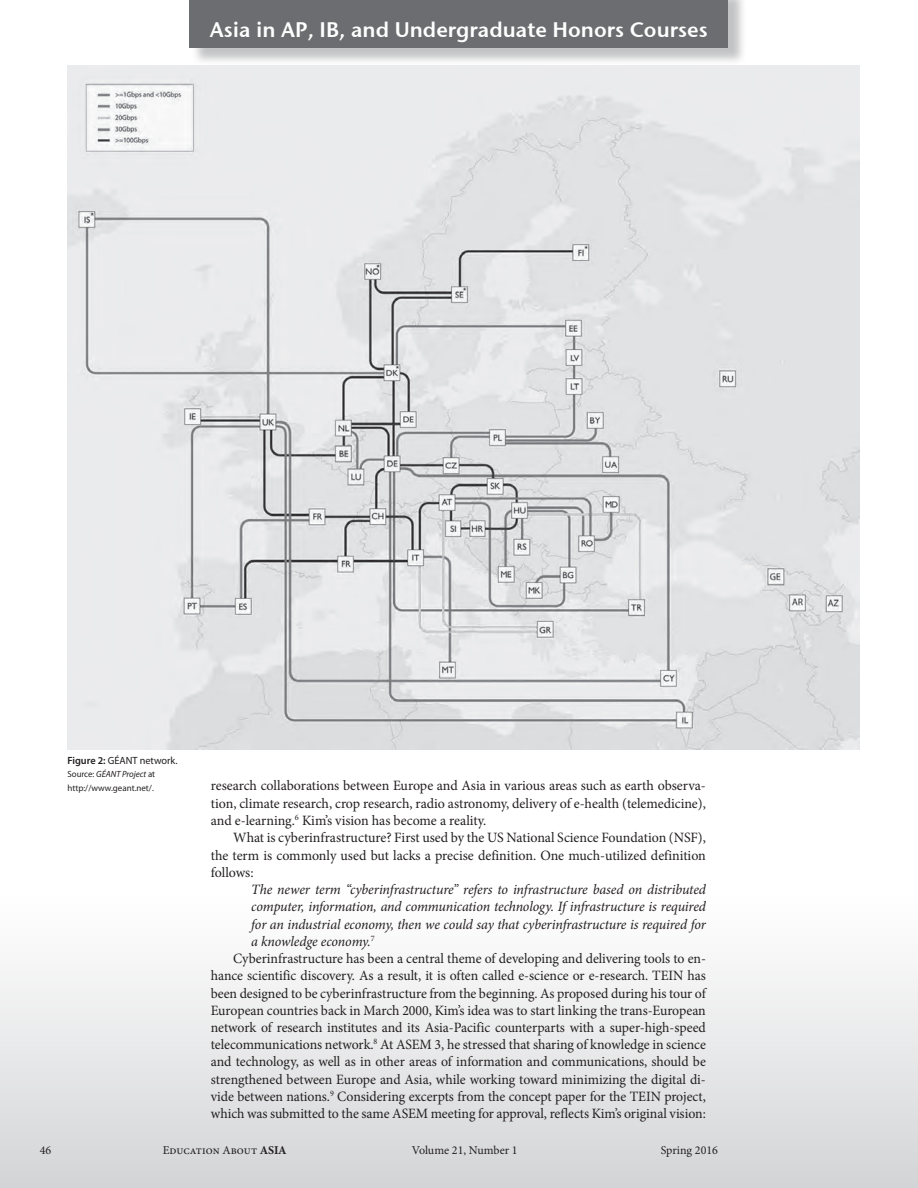
<style>
.page{position:relative;width:918px;height:1188px;background:#fff}
.page>*{position:absolute;margin:0;border:0;box-sizing:border-box;transform-origin:0 0}
.t1{font:21px "Stone Sans Sem ITCTT Semi";color:#fff}
.Body{font:14.25px/17.2px "Minion Pro";color:#231f20;text-align:justify}
.Quote_in_text{font:italic 14.25px/17.2px "Minion Pro";letter-spacing:-.01em;color:#231f20;text-align:justify}
.t2{font:12px "Minion Pro";color:#231f20}
.Captions{font:10.5px "Myriad Pro";color:#231f20}
.Captions-2{font:9px/13.5px "Myriad Pro";color:#231f20}
.s1{font-weight:600}
.s2{font-style:italic}
.s3{font-weight:700}
</style>
<div class="page">
<div style="left:192px;top:0;width:555px;height:66px;background:#808285;opacity:.48"></div>
<div style="left:189px;top:0;width:539px;height:48px;background:#6c6d70"></div>
<div style="left:0;top:792px;width:918px;height:396px;background:linear-gradient(to bottom,#fff,#d7d8d9)"></div>
<img style="left:68px;top:65px;width:792px;height:685px">
<h1 class="t1" style="left:210px;top:12px;width:499px">Asia in AP, IB, and Undergraduate Honors Courses</h1>
<p class="Captions" style="left:68px;top:754px;width:112px"><span class="s1">Figure 2:</span> GÉANT network.</p>
<p class="Captions-2" style="left:68px;top:767px;width:89px">Source: <span class="s2">GÉANT Project</span> at http://www.geant.net/.</p>
<p class="Body" style="left:211px;top:777px;width:497px">research collaborations between Europe and Asia in various areas such as earth observa&shy;tion, climate research, crop research, radio astronomy, delivery of e-health (telemedicine), and e-learning.<sup>6</sup> Kim’s vision has become a reality.</p>
<p class="Body" style="left:211px;top:829px;width:497px;text-indent:22px">What is cyberinfrastructure? First used by the US National Science Foundation (NSF), the term is commonly used but lacks a precise definition. One much-utilized definition follows:</p>
<p class="Quote_in_text" style="left:251px;top:881px;width:456px">The newer term “cyberinfrastructure” refers to infrastructure based on distributed computer, information, and communication technology. If infrastructure is required for an industrial economy, then we could say that cyberinfrastructure is required for a knowledge economy.<sup>7</sup></p>
<p class="Body" style="left:211px;top:950px;width:497px;text-indent:23px">Cyberinfrastructure has been a central theme of developing and delivering tools to en&shy;hance scientific discovery. As a result, it is often called e-science or e-research. TEIN has been designed to be cyberinfrastructure from the beginning. As proposed during his tour of European countries back in March 2000, Kim’s idea was to start linking the trans-European network of research institutes and its Asia-Pacific counterparts with a super-high-speed telecommunications network.<sup>8</sup> At ASEM 3, he stressed that sharing of knowledge in science and technology, as well as in other areas of information and communications, should be strengthened between Europe and Asia, while working toward minimizing the digital di&shy;vide between nations.<sup>9</sup> Considering excerpts from the concept paper for the TEIN project, which was submitted to the same ASEM meeting for approval, reflects Kim’s original vision:</p>
<p class="t2" style="left:40px;top:1142px;width:13px">46</p>
<p class="t2" style="left:163px;top:1142px;width:125px">Education About <span class="s3">ASIA</span></p>
<p class="t2" style="left:412px;top:1142px;width:107px">Volume 21, Number 1</p>
<p class="t2" style="left:661px;top:1142px;width:59px">Spring 2016</p>
</div>
